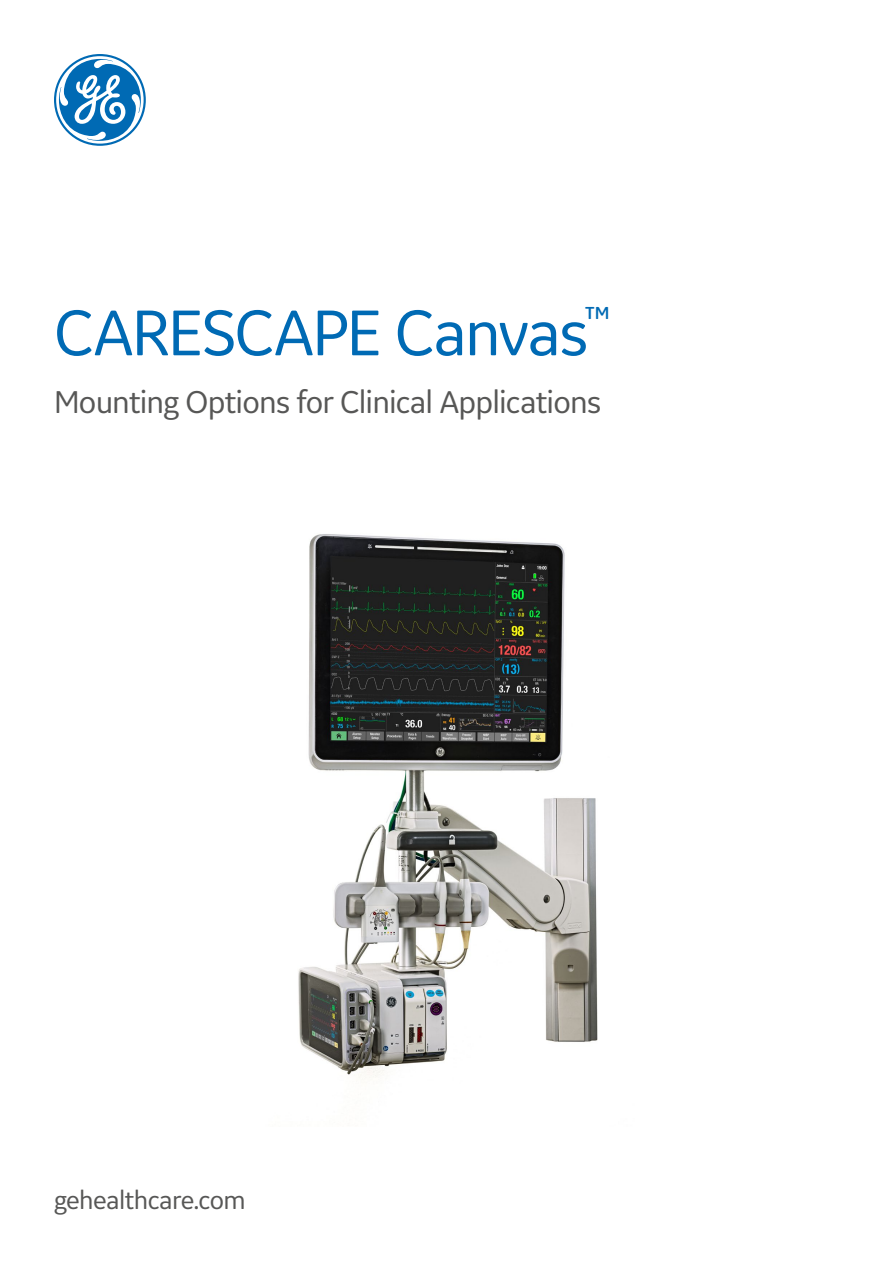
<style>
.page{position:relative;width:893px;height:1263px;background:#fff}
.page>*{position:absolute;margin:0;border:0;box-sizing:border-box;transform-origin:0 0}
.t1{font:67.5px "GE Inspira Sans";letter-spacing:-.03em;color:#006ab4}
.t2{font:33px "GE Inspira Sans";letter-spacing:-.025em;color:#575756}
.t3{font:27px "GE Inspira Sans";letter-spacing:-.025em;color:#575756}
</style>
<div class="page">
<svg style="left:54px;top:54px;width:92px;height:92px"></svg>
<img style="left:298px;top:534px;width:300px;height:544px">
<h1 class="t1" style="left:54px;top:291px;width:558px">CARESCAPE Canvas<sup>™</sup></h1>
<p class="t2" style="left:54px;top:382px;width:549px">Mounting Options for Clinical Applications</p>
<p class="t3" style="left:54px;top:1183px;width:193px">gehealthcare.com</p>
</div>
